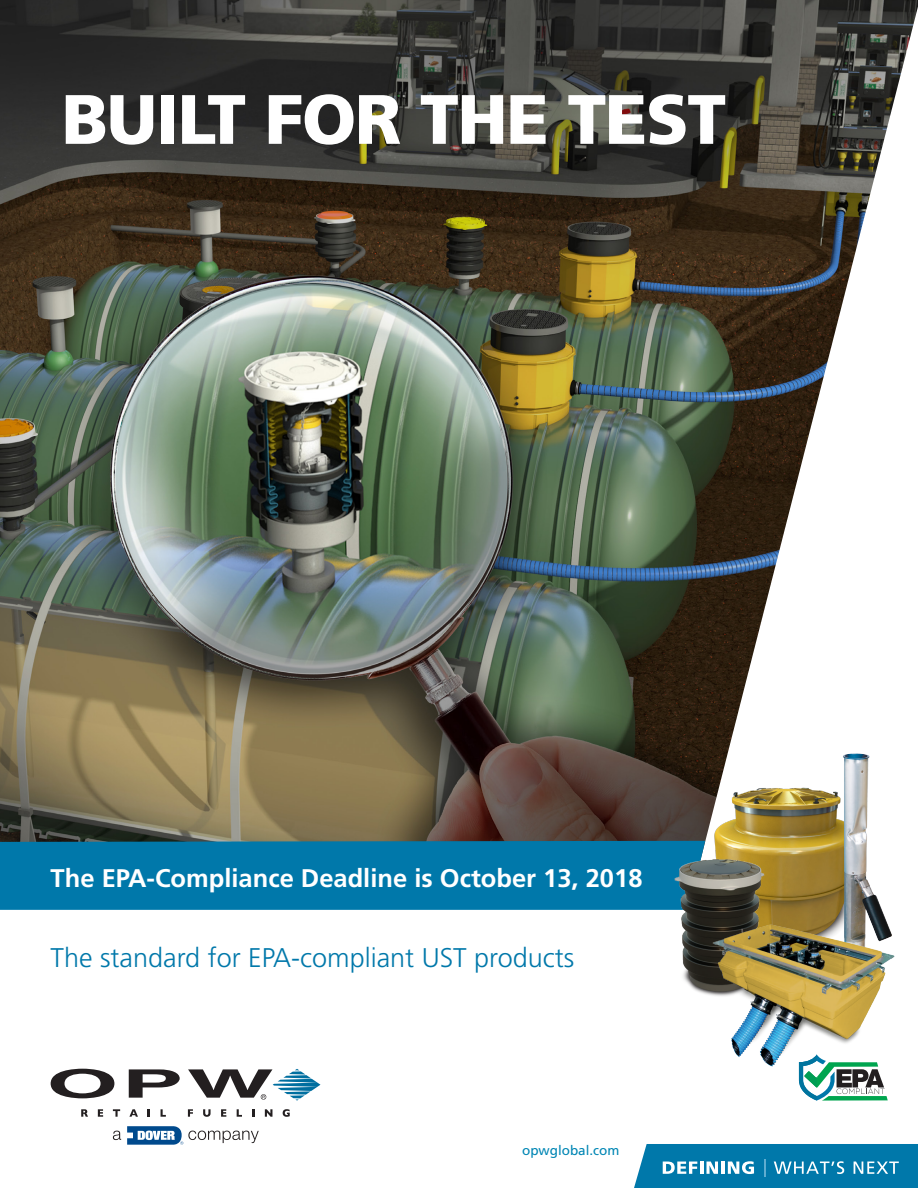
<style>
.page{position:relative;width:918px;height:1188px;background:#fff}
.page>*{position:absolute;margin:0;border:0;box-sizing:border-box;transform-origin:0 0}
.t1{font:900 69.75px "Frutiger";letter-spacing:-.02em;color:#fff}
.t2{font:300 27px "Frutiger";color:#0078aa}
.t3{font:700 25.5px "Frutiger LT Std";color:#fff}
.t4{font:13.5px "Frutiger LT Std";color:#0086b4}
</style>
<div class="page">
<svg style="left:81px;top:1109px;width:7px;height:8px"></svg>
<svg style="left:98px;top:1109px;width:5px;height:8px"></svg>
<svg style="left:113px;top:1109px;width:7px;height:8px"></svg>
<svg style="left:129px;top:1109px;width:9px;height:8px"></svg>
<svg style="left:148px;top:1109px;width:2px;height:8px"></svg>
<svg style="left:161px;top:1109px;width:5px;height:8px"></svg>
<svg style="left:188px;top:1109px;width:5px;height:8px"></svg>
<svg style="left:203px;top:1109px;width:8px;height:8px"></svg>
<svg style="left:221px;top:1109px;width:5px;height:8px"></svg>
<svg style="left:237px;top:1109px;width:5px;height:8px"></svg>
<svg style="left:252px;top:1109px;width:2px;height:8px"></svg>
<svg style="left:265px;top:1109px;width:7px;height:8px"></svg>
<svg style="left:283px;top:1109px;width:7px;height:8px"></svg>
<svg style="left:51px;top:1069px;width:63px;height:29px"></svg>
<svg style="left:129px;top:1069px;width:51px;height:29px"></svg>
<svg style="left:188px;top:1069px;width:132px;height:32px"></svg>
<svg style="left:113px;top:1131px;width:8px;height:9px"></svg>
<svg style="left:127px;top:1126px;width:132px;height:19px"></svg>
<svg style="left:634px;top:1144px;width:284px;height:44px;background:#1c87b3"></svg>
<img style="left:0;top:0;width:918px;height:842px">
<div style="left:0;top:841px;width:705px;height:69px;background:#0078aa"></div>
<svg style="left:799px;top:1071px;width:89px;height:30px"></svg>
<img style="left:708px;top:778px;width:161px;height:138px">
<img style="left:665px;top:852px;width:113px;height:143px">
<img style="left:843px;top:754px;width:23px;height:162px">
<img style="left:708px;top:916px;width:187px;height:155px">
<p class="t1" style="left:62px;top:77px;width:666px">BUILT FOR THE TEST</p>
<p class="t3" style="left:51px;top:863px;width:593px">The EPA-Compliance Deadline is October 13, 2018</p>
<p class="t2" style="left:51px;top:942px;width:525px">The standard for EPA-compliant UST products</p>
<p class="t4" style="left:522px;top:1142px;width:99px">opwglobal.com</p>
</div>
